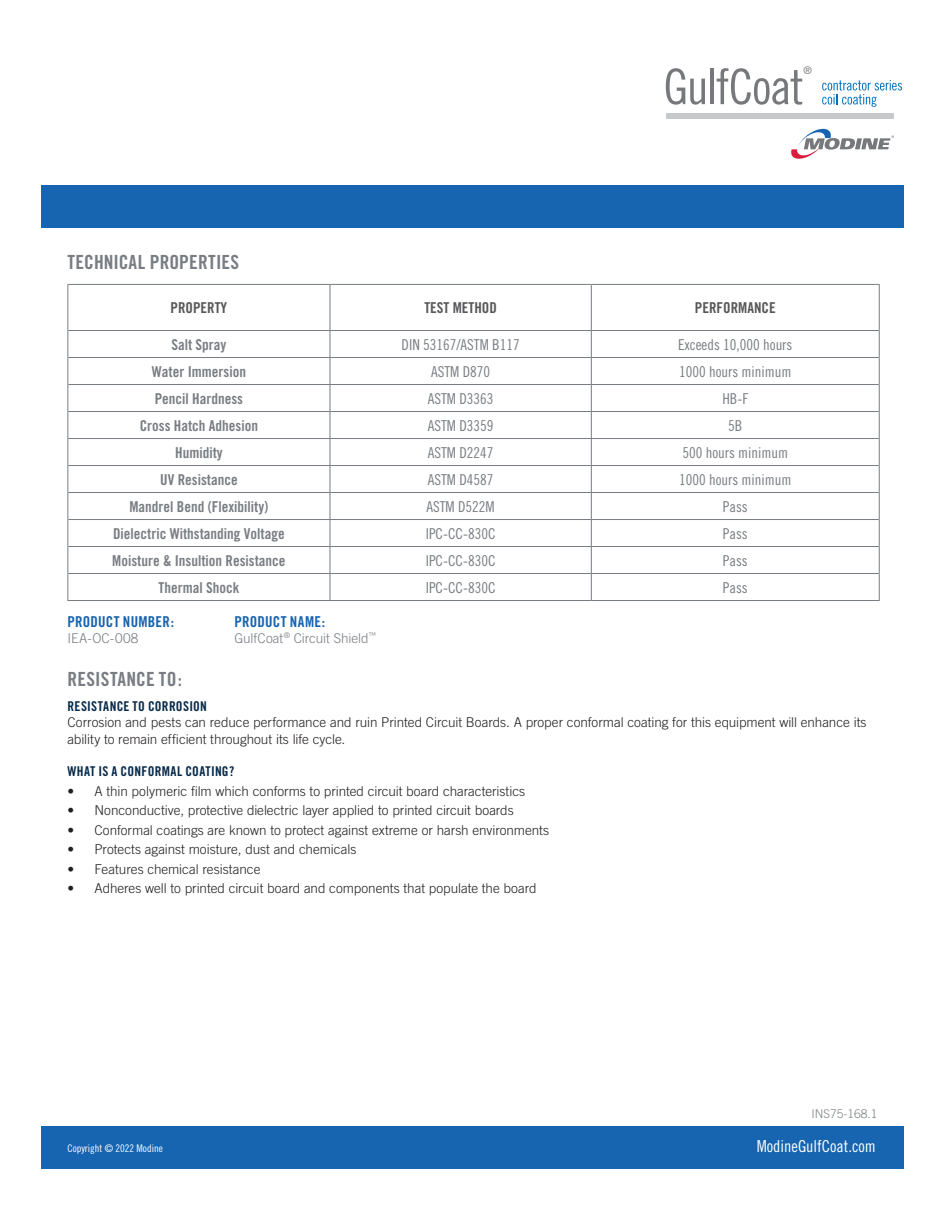
<style>
.page{position:relative;width:945px;height:1215px;background:#fff}
.page>*{position:absolute;margin:0;border:0;box-sizing:border-box;transform-origin:0 0}
.Paragraph_header{font:19.5px "Trade Gothic Bold Cond Twenty";letter-spacing:.01em;color:#787d83}
.t1{font:16.5px "Trade Gothic Cond Eighteen";color:#fff}
.Table_Body{font:15px "Trade Gothic Cond Eighteen";color:#787d83}
.t2{font:15px "Trade Gothic Bold Cond Twenty";color:#787d83}
.t3{font:15px "Trade Gothic Bold Cond Twenty";color:#58585a}
.Paragraph_header-2{font:15px "Trade Gothic Bold Cond Twenty";letter-spacing:.015em;color:#1764b0}
.Body_copy{font:300 13.5px/16.2px "Trade Gothic";letter-spacing:-.005em;color:#231f20}
.Body_copy-2{font:300 13.5px "Trade Gothic";letter-spacing:-.005em;color:#787d83}
.Paragraph_header-3{font:13.5px "Trade Gothic Bold Cond Twenty";letter-spacing:.02em;color:#072948}
.Body_copy-3{font:13.5px "Trade Gothic Bold Cond Twenty";letter-spacing:.02em;color:#072948}
.t4{font:300 12px "Trade Gothic";color:#7d8382}
.t5{font:10.5px "Trade Gothic Cond Eighteen";color:#fff}
.t6{font:10.5px "Trade Gothic";color:#77787c}
</style>
<div class="page">
<hr style="left:330px;top:285px;width:1px;height:45px;background:#787d83">
<hr style="left:591px;top:285px;width:1px;height:45px;background:#787d83">
<svg style="left:330px;top:331px;width:1px;height:269px"></svg>
<svg style="left:591px;top:331px;width:1px;height:269px"></svg>
<hr style="left:68px;top:284px;width:262px;height:1px;background:#787d83">
<hr style="left:68px;top:285px;width:1px;height:46px;background:#787d83">
<hr style="left:330px;top:284px;width:261px;height:1px;background:#787d83">
<hr style="left:591px;top:284px;width:289px;height:1px;background:#787d83">
<hr style="left:879px;top:285px;width:1px;height:46px;background:#787d83">
<svg style="left:68px;top:331px;width:1px;height:269px"></svg>
<svg style="left:879px;top:331px;width:1px;height:269px"></svg>
<hr style="left:68px;top:330px;width:262px;height:1px;background:#787d83">
<hr style="left:68px;top:357px;width:262px;height:1px;background:#787d83">
<hr style="left:68px;top:384px;width:262px;height:1px;background:#787d83">
<hr style="left:68px;top:411px;width:262px;height:1px;background:#787d83">
<hr style="left:68px;top:438px;width:262px;height:1px;background:#787d83">
<hr style="left:68px;top:465px;width:262px;height:1px;background:#787d83">
<hr style="left:68px;top:492px;width:262px;height:1px;background:#787d83">
<hr style="left:68px;top:519px;width:262px;height:1px;background:#787d83">
<hr style="left:68px;top:546px;width:262px;height:1px;background:#787d83">
<hr style="left:68px;top:573px;width:262px;height:1px;background:#787d83">
<hr style="left:68px;top:600px;width:262px;height:1px;background:#787d83">
<hr style="left:330px;top:330px;width:261px;height:1px;background:#787d83">
<hr style="left:330px;top:357px;width:261px;height:1px;background:#787d83">
<hr style="left:330px;top:384px;width:261px;height:1px;background:#787d83">
<hr style="left:330px;top:411px;width:261px;height:1px;background:#787d83">
<hr style="left:330px;top:438px;width:261px;height:1px;background:#787d83">
<hr style="left:330px;top:465px;width:261px;height:1px;background:#787d83">
<hr style="left:330px;top:492px;width:261px;height:1px;background:#787d83">
<hr style="left:330px;top:519px;width:261px;height:1px;background:#787d83">
<hr style="left:330px;top:546px;width:261px;height:1px;background:#787d83">
<hr style="left:330px;top:573px;width:261px;height:1px;background:#787d83">
<hr style="left:330px;top:600px;width:261px;height:1px;background:#787d83">
<hr style="left:591px;top:330px;width:288px;height:1px;background:#787d83">
<hr style="left:591px;top:357px;width:288px;height:1px;background:#787d83">
<hr style="left:591px;top:384px;width:288px;height:1px;background:#787d83">
<hr style="left:591px;top:411px;width:288px;height:1px;background:#787d83">
<hr style="left:591px;top:438px;width:288px;height:1px;background:#787d83">
<hr style="left:591px;top:465px;width:288px;height:1px;background:#787d83">
<hr style="left:591px;top:492px;width:288px;height:1px;background:#787d83">
<hr style="left:591px;top:519px;width:288px;height:1px;background:#787d83">
<hr style="left:591px;top:546px;width:288px;height:1px;background:#787d83">
<hr style="left:591px;top:573px;width:288px;height:1px;background:#787d83">
<hr style="left:591px;top:600px;width:289px;height:1px;background:#787d83">
<div style="left:41px;top:185px;width:863px;height:43px;background:#1764b0"></div>
<div style="left:41px;top:1126px;width:863px;height:43px;background:#1764b0"></div>
<div style="left:666px;top:113px;width:227px;height:6px;background:#c7c8ca"></div>
<svg style="left:666px;top:68px;width:39px;height:37px"></svg>
<hr style="left:710px;top:69px;width:4px;height:35px;background:#76787b">
<svg style="left:717px;top:68px;width:85px;height:37px"></svg>
<svg style="left:822px;top:80px;width:80px;height:27px"></svg>
<svg style="left:791px;top:128px;width:103px;height:31px"></svg>
<p class="t6" style="left:803px;top:64px;width:10px">®</p>
<p class="Paragraph_header" style="left:68px;top:250px;width:173px">TECHNICAL PROPERTIES</p>
<p class="t3" style="left:171px;top:299px;width:58px">PROPERTY</p>
<p class="t3" style="left:424px;top:299px;width:74px">TEST METHOD</p>
<p class="t3" style="left:695px;top:299px;width:82px">PERFORMANCE</p>
<p class="t2" style="left:171px;top:335px;width:56px">Salt Spray</p>
<p class="Table_Body" style="left:402px;top:336px;width:120px">DIN 53167/ASTM B117</p>
<p class="Table_Body" style="left:678px;top:336px;width:116px">Exceeds 10,000 hours</p>
<p class="t2" style="left:152px;top:362px;width:96px">Water Immersion</p>
<p class="Table_Body" style="left:431px;top:363px;width:61px">ASTM D870</p>
<p class="Table_Body" style="left:679px;top:363px;width:114px">1000 hours minimum</p>
<p class="t2" style="left:155px;top:389px;width:90px">Pencil Hardness</p>
<p class="Table_Body" style="left:428px;top:390px;width:67px">ASTM D3363</p>
<p class="Table_Body" style="left:722px;top:390px;width:27px">HB-F</p>
<p class="t2" style="left:140px;top:416px;width:120px">Cross Hatch Adhesion</p>
<p class="Table_Body" style="left:428px;top:417px;width:67px">ASTM D3359</p>
<p class="Table_Body" style="left:728px;top:417px;width:16px">5B</p>
<p class="t2" style="left:175px;top:443px;width:49px">Humidity</p>
<p class="Table_Body" style="left:428px;top:444px;width:67px">ASTM D2247</p>
<p class="Table_Body" style="left:682px;top:444px;width:107px">500 hours minimum</p>
<p class="t2" style="left:160px;top:470px;width:79px">UV Resistance</p>
<p class="Table_Body" style="left:428px;top:471px;width:67px">ASTM D4587</p>
<p class="Table_Body" style="left:679px;top:471px;width:114px">1000 hours minimum</p>
<p class="t2" style="left:129px;top:497px;width:141px">Mandrel Bend (Flexibility)</p>
<p class="Table_Body" style="left:427px;top:498px;width:70px">ASTM D522M</p>
<p class="Table_Body" style="left:723px;top:498px;width:26px">Pass</p>
<p class="t2" style="left:113px;top:524px;width:173px">Dielectric Withstanding Voltage</p>
<p class="Table_Body" style="left:426px;top:525px;width:71px">IPC-CC-830C</p>
<p class="Table_Body" style="left:723px;top:525px;width:26px">Pass</p>
<p class="t2" style="left:112px;top:551px;width:175px">Moisture &amp; Insultion Resistance</p>
<p class="Table_Body" style="left:426px;top:552px;width:71px">IPC-CC-830C</p>
<p class="Table_Body" style="left:723px;top:552px;width:26px">Pass</p>
<p class="t2" style="left:159px;top:578px;width:82px">Thermal Shock</p>
<p class="Table_Body" style="left:426px;top:579px;width:71px">IPC-CC-830C</p>
<p class="Table_Body" style="left:723px;top:579px;width:26px">Pass</p>
<p class="Paragraph_header-2" style="left:68px;top:612px;width:108px">PRODUCT NUMBER:</p>
<p class="Body_copy-2" style="left:68px;top:630px;width:72px">IEA-OC-008</p>
<p class="Paragraph_header" style="left:68px;top:667px;width:116px">RESISTANCE TO:</p>
<p class="Paragraph_header-2" style="left:234px;top:612px;width:92px">PRODUCT NAME:</p>
<p class="Body_copy-2" style="left:234px;top:630px;width:143px">GulfCoat<sup>®</sup> Circuit Shield<sup>™</sup></p>
<p class="Body_copy-3" style="left:68px;top:698px;width:141px">RESISTANCE TO CORROSION</p>
<p class="Body_copy" style="left:68px;top:714px;width:801px">Corrosion and pests can reduce performance and ruin Printed Circuit Boards. A proper conformal coating for this equipment will enhance its ability to remain efficient throughout its life cycle.</p>
<p class="Paragraph_header-3" style="left:68px;top:763px;width:168px">WHAT IS A CONFORMAL COATING?</p>
<p class="Body_copy" style="left:68px;top:782px;width:459px">• A thin polymeric film which conforms to printed circuit board characteristics</p>
<p class="Body_copy" style="left:68px;top:802px;width:448px">• Nonconductive, protective dielectric layer applied to printed circuit boards</p>
<p class="Body_copy" style="left:68px;top:821px;width:483px">• Conformal coatings are known to protect against extreme or harsh environments</p>
<p class="Body_copy" style="left:68px;top:841px;width:290px">• Protects against moisture, dust and chemicals</p>
<p class="Body_copy" style="left:68px;top:860px;width:194px">• Features chemical resistance</p>
<p class="Body_copy" style="left:68px;top:880px;width:471px">• Adheres well to printed circuit board and components that populate the board</p>
<p class="t4" style="left:811px;top:1106px;width:68px">INS75-168.1</p>
<p class="t5" style="left:68px;top:1142px;width:97px">Copyright © 2022 Modine</p>
<p class="t1" style="left:757px;top:1137px;width:121px">ModineGulfCoat.com</p>
</div>
